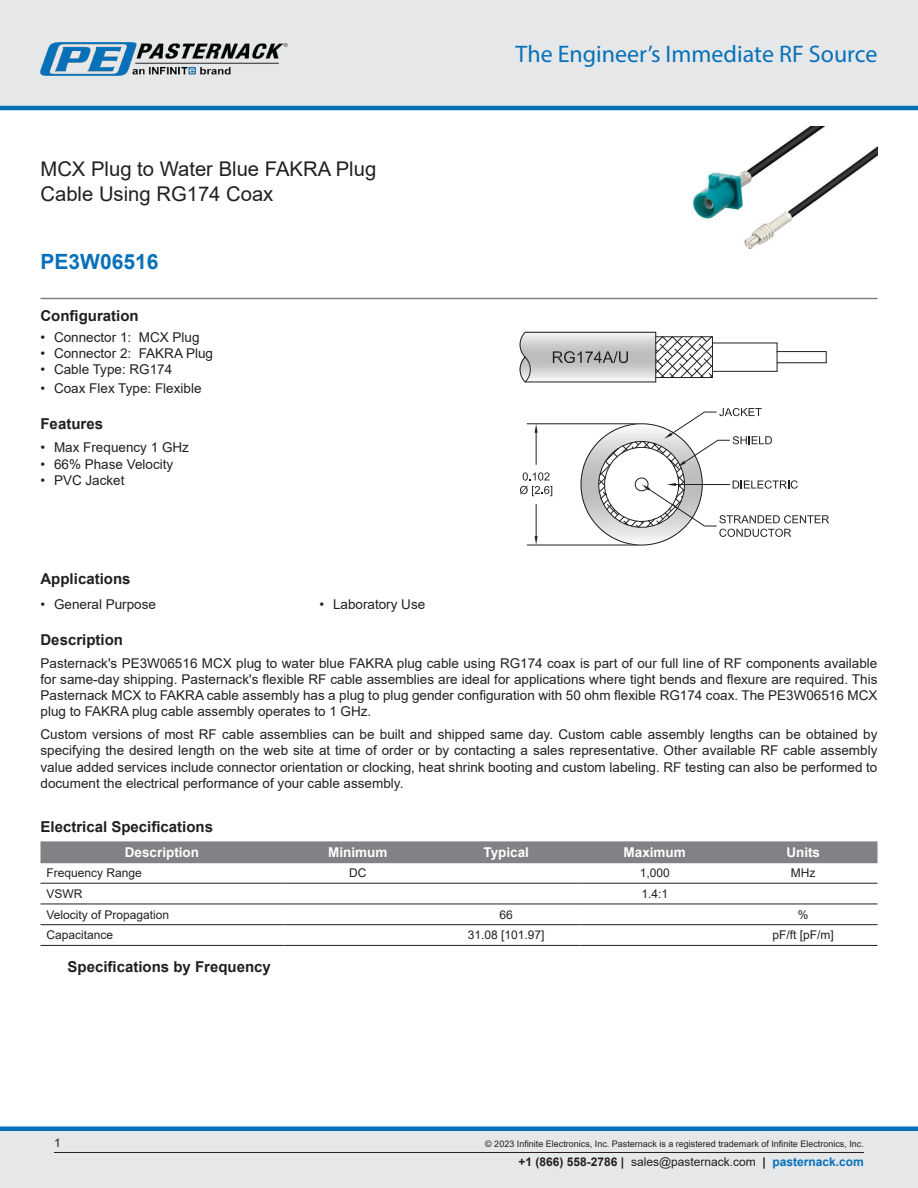
<style>
.page{position:relative;width:918px;height:1188px;background:#fff}
.page>*{position:absolute;margin:0;border:0;box-sizing:border-box;transform-origin:0 0}
.t1{font:24px "Myriad Pro";color:#0671b9}
.Branded_Part_No{font:700 21px "Arial";color:#0671b9}
.Web_Description_Para{font:20.25px/24.3px "Arial";color:#231f20}
.Head1{font:700 15px "Arial";color:#231f20}
.Table_Footer_Frequen{font:700 15px "Arial";color:#231f20}
.MarketingDescription{font:13.5px/16.2px "Arial";color:#231f20;text-align:justify}
.Table_Header{font:700 13.5px "Arial";color:#fff}
.Table-Body{font:12px "Arial";color:#231f20}
.Copyright_disclaimer{font:9px "Arial";color:#231f20}
.s1{font-weight:700}
.s2{font-weight:700;color:#0671b9}
</style>
<div class="page">
<div style="left:0;top:0;width:918px;height:108px;background:#e6e7e9"></div>
<hr style="left:0;top:106px;width:918px;height:4px;background:#0671b9">
<img style="left:40px;top:42px;width:248px;height:34px">
<div style="left:0;top:1131px;width:918px;height:57px;background:#e6e7e9"></div>
<div style="left:0;top:1126px;width:918px;height:5px;background:#0671b9"></div>
<hr style="left:54px;top:1152px;width:810px;height:1px;background:#231f20">
<hr style="left:40px;top:298px;width:838px;height:1px;background:#808285">
<img style="left:691px;top:127px;width:187px;height:123px">
<img style="left:520px;top:333px;width:183px;height:213px">
<hr style="left:525px;top:382px;width:131px;height:1px;background:#231f20">
<hr style="left:525px;top:332px;width:131px;height:1px;background:#231f20">
<hr style="left:712px;top:371px;width:65px;height:1px;background:#231f20">
<hr style="left:712px;top:343px;width:65px;height:1px;background:#231f20">
<svg style="left:655px;top:336px;width:58px;height:42px"></svg>
<hr style="left:712px;top:337px;width:1px;height:41px;background:#231f20">
<hr style="left:656px;top:332px;width:1px;height:50px;background:#231f20">
<hr style="left:656px;top:377px;width:56px;height:1px;background:#231f20">
<hr style="left:656px;top:337px;width:56px;height:1px;background:#231f20">
<svg style="left:777px;top:343px;width:50px;height:28px"></svg>
<svg style="left:581px;top:408px;width:248px;height:137px"></svg>
<svg style="left:519px;top:332px;width:13px;height:50px"></svg>
<svg style="left:553px;top:351px;width:75px;height:13px"></svg>
<div style="left:40px;top:841px;width:838px;height:22px;background:#808285"></div>
<hr style="left:40px;top:883px;width:244px;height:1px;background:#231f20">
<hr style="left:284px;top:883px;width:148px;height:1px;background:#231f20">
<hr style="left:432px;top:883px;width:148px;height:1px;background:#231f20">
<hr style="left:580px;top:883px;width:149px;height:1px;background:#231f20">
<hr style="left:729px;top:883px;width:149px;height:1px;background:#231f20">
<hr style="left:40px;top:904px;width:244px;height:1px;background:#231f20">
<hr style="left:284px;top:904px;width:148px;height:1px;background:#231f20">
<hr style="left:432px;top:904px;width:148px;height:1px;background:#231f20">
<hr style="left:580px;top:904px;width:149px;height:1px;background:#231f20">
<hr style="left:729px;top:904px;width:149px;height:1px;background:#231f20">
<hr style="left:40px;top:924px;width:244px;height:1px;background:#231f20">
<hr style="left:284px;top:924px;width:148px;height:1px;background:#231f20">
<hr style="left:432px;top:924px;width:148px;height:1px;background:#231f20">
<hr style="left:580px;top:924px;width:149px;height:1px;background:#231f20">
<hr style="left:729px;top:924px;width:149px;height:1px;background:#231f20">
<hr style="left:40px;top:945px;width:244px;height:1px;background:#231f20">
<hr style="left:284px;top:945px;width:148px;height:1px;background:#231f20">
<hr style="left:432px;top:945px;width:148px;height:1px;background:#231f20">
<hr style="left:580px;top:945px;width:149px;height:1px;background:#231f20">
<hr style="left:729px;top:945px;width:149px;height:1px;background:#231f20">
<h1 class="Web_Description_Para" style="left:40px;top:157px;width:337px">MCX Plug to Water Blue FAKRA Plug<br>Cable Using RG174 Coax</h1>
<p class="Branded_Part_No" style="left:40px;top:247px;width:119px">PE3W06516</p>
<p class="Head1" style="left:40px;top:306px;width:100px">Configuration</p>
<p class="MarketingDescription" style="left:40px;top:329px;width:161px">• Connector 1: MCX Plug</p>
<p class="MarketingDescription" style="left:40px;top:345px;width:174px">• Connector 2: FAKRA Plug</p>
<p class="MarketingDescription" style="left:40px;top:361px;width:133px">• Cable Type: RG174</p>
<p class="MarketingDescription" style="left:40px;top:381px;width:163px">• Coax Flex Type: Flexible</p>
<p class="Head1" style="left:40px;top:414px;width:64px">Features</p>
<p class="MarketingDescription" style="left:40px;top:440px;width:150px">• Max Frequency 1 GHz</p>
<p class="MarketingDescription" style="left:40px;top:456px;width:134px">• 66% Phase Velocity</p>
<p class="MarketingDescription" style="left:40px;top:472px;width:86px">• PVC Jacket</p>
<h1 class="t1" style="left:516px;top:39px;width:363px">The Engineer’s Immediate RF Source</h1>
<p class="Head1" style="left:40px;top:568px;width:92px">Applications</p>
<p class="MarketingDescription" style="left:40px;top:596px;width:117px">• General Purpose</p>
<p class="MarketingDescription" style="left:320px;top:596px;width:107px">• Laboratory Use</p>
<p class="Head1" style="left:40px;top:629px;width:84px">Description</p>
<p class="MarketingDescription" style="left:40px;top:655px;width:838px">Pasternack's PE3W06516 MCX plug to water blue FAKRA plug cable using RG174 coax is part of our full line of RF components available for same-day shipping. Pasternack's flexible RF cable assemblies are ideal for applications where tight bends and flexure are required. This Pasternack MCX to FAKRA cable assembly has a plug to plug gender configuration with 50 ohm flexible RG174 coax. The PE3W06516 MCX plug to FAKRA plug cable assembly operates to 1 GHz.</p>
<p class="MarketingDescription" style="left:40px;top:726px;width:838px">Custom versions of most RF cable assemblies can be built and shipped same day. Custom cable assembly lengths can be obtained by specifying the desired length on the web site at time of order or by contacting a sales representative. Other available RF cable assembly value added services include connector orientation or clocking, heat shrink booting and custom labeling. RF testing can also be performed to document the electrical performance of your cable assembly.</p>
<p class="Head1" style="left:40px;top:816px;width:174px">Electrical Specifications</p>
<p class="Table_Header" style="left:125px;top:843px;width:76px">Description</p>
<p class="Table_Header" style="left:328px;top:843px;width:61px">Minimum</p>
<p class="Table_Header" style="left:483px;top:843px;width:47px">Typical</p>
<p class="Table_Header" style="left:624px;top:843px;width:64px">Maximum</p>
<p class="Table_Header" style="left:786px;top:843px;width:35px">Units</p>
<p class="Table-Body" style="left:46px;top:865px;width:97px">Frequency Range</p>
<p class="Table-Body" style="left:349px;top:865px;width:19px">DC</p>
<p class="Table-Body" style="left:640px;top:865px;width:32px">1,000</p>
<p class="Table-Body" style="left:791px;top:865px;width:26px">MHz</p>
<p class="Table-Body" style="left:46px;top:885px;width:37px">VSWR</p>
<p class="Table-Body" style="left:641px;top:885px;width:28px">1.4:1</p>
<p class="Table-Body" style="left:46px;top:906px;width:124px">Velocity of Propagation</p>
<p class="Table-Body" style="left:500px;top:906px;width:15px">66</p>
<p class="Table-Body" style="left:798px;top:906px;width:12px">%</p>
<p class="Table-Body" style="left:46px;top:927px;width:68px">Capacitance</p>
<p class="Table-Body" style="left:468px;top:927px;width:78px">31.08 [101.97]</p>
<p class="Table-Body" style="left:773px;top:927px;width:63px">pF/ft [pF/m]</p>
<p class="Table_Footer_Frequen" style="left:68px;top:956px;width:205px">Specifications by Frequency</p>
<p class="Table-Body" style="left:54px;top:1135px;width:8px">1</p>
<p class="Copyright_disclaimer" style="left:485px;top:1138px;width:380px">© 2023 Infinite Electronics, Inc. Pasternack is a registered trademark of Infinite Electronics, Inc.</p>
<p class="Table-Body" style="left:519px;top:1153px;width:347px"><span class="s1">+1 (866) 558-2786 |</span> sales@pasternack.com <span class="s1">|</span> <span class="s2">pasternack.com</span></p>
</div>
